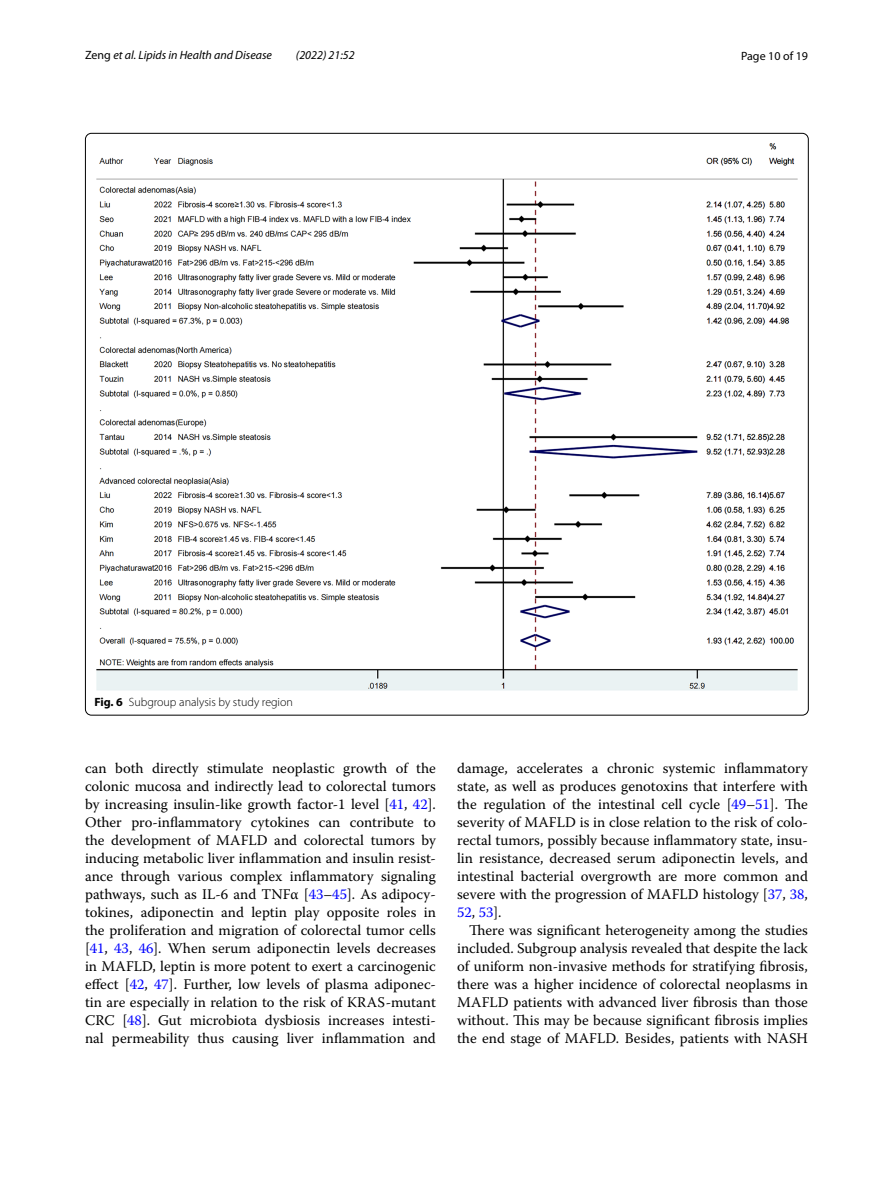
<style>
.page{position:relative;width:893px;height:1187px;background:#fff}
.page>*{position:absolute;margin:0;border:0;box-sizing:border-box;transform-origin:0 0}
.t1{font:14.7px/18px "Warnock Pro";color:#000;text-align:justify}
.t2{font:italic 12px "Myriad Pro";color:#000}
.t3{font:300 12px "Myriad Pro";color:#000}
.t4{font:12px "Myriad Pro";color:#000}
.s1{font-style:normal}
.s2{font-weight:700}
.s3{color:#00f}
</style>
<div class="page">
<img style="left:97px;top:143px;width:700px;height:547px">
<p class="t2" style="left:85px;top:48px;width:188px"><span class="s1">Zeng</span> et al. Lipids in Health and Disease</p>
<p class="t2" style="left:296px;top:48px;width:60px">(2022) 21:52</p>
<p class="t4" style="left:741px;top:48px;width:68px">Page 10 of 19</p>
<p class="t3" style="left:94px;top:695px;width:200px"><span class="s2">Fig. 6</span> Subgroup analysis by study region</p>
<p class="t1" style="left:85px;top:758px;width:352px">can both directly stimulate neoplastic growth of the colonic mucosa and indirectly lead to colorectal tumors by increasing insulin-like growth factor-1 level [<span class="s3">41</span>, <span class="s3">42</span>].<br>Other pro-inflammatory cytokines can contribute to the development of MAFLD and colorectal tumors by inducing metabolic liver inflammation and insulin resist&shy;ance through various complex inflammatory signaling pathways, such as IL-6 and TNFα [<span class="s3">43</span>–<span class="s3">45</span>]. As adipocy&shy;tokines, adiponectin and leptin play opposite roles in the proliferation and migration of colorectal tumor cells [<span class="s3">41</span>, <span class="s3">43</span>, <span class="s3">46</span>]. When serum adiponectin levels decreases in MAFLD, leptin is more potent to exert a carcinogenic effect [<span class="s3">42</span>, <span class="s3">47</span>]. Further, low levels of plasma adiponec&shy;tin are especially in relation to the risk of KRAS-mutant CRC [<span class="s3">48</span>]. Gut microbiota dysbiosis increases intesti&shy;nal permeability thus causing liver inflammation and</p>
<p class="t1" style="left:457px;top:758px;width:352px">damage, accelerates a chronic systemic inflammatory state, as well as produces genotoxins that interfere with the regulation of the intestinal cell cycle [<span class="s3">49</span>–<span class="s3">51</span>]. The severity of MAFLD is in close relation to the risk of colo&shy;rectal tumors, possibly because inflammatory state, insu&shy;lin resistance, decreased serum adiponectin levels, and intestinal bacterial overgrowth are more common and severe with the progression of MAFLD histology [<span class="s3">37</span>, <span class="s3">38</span>, <span class="s3">52</span>, <span class="s3">53</span>].</p>
<p class="t1" style="left:457px;top:920px;width:352px;text-indent:12px">There was significant heterogeneity among the studies included. Subgroup analysis revealed that despite the lack of uniform non-invasive methods for stratifying fibrosis, there was a higher incidence of colorectal neoplasms in MAFLD patients with advanced liver fibrosis than those without. This may be because significant fibrosis implies the end stage of MAFLD. Besides, patients with NASH</p>
</div>
